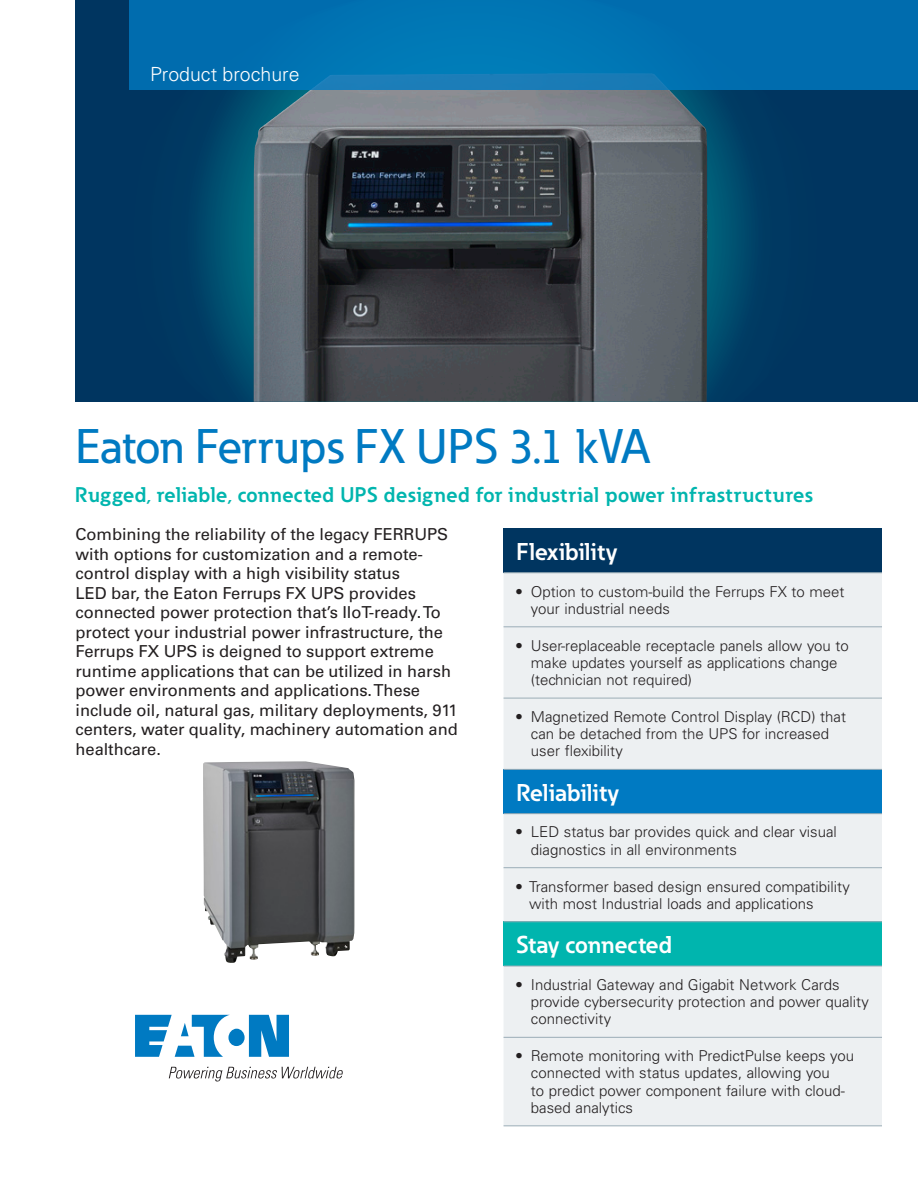
<style>
.page{position:relative;width:918px;height:1188px;background:#fff}
.page>*{position:absolute;margin:0;border:0;box-sizing:border-box;transform-origin:0 0}
._01_Headline___ADJ_C{font:500 48px "Eaton";color:#007ac2}
.t1{font:700 24px "Eaton";color:#fff}
._01_Headline___ADJ_C-2{font:700 21px "Eaton";letter-spacing:.02em;color:#00b5ae}
._00_Product{font:300 19.5px "Univers";color:#fff}
.t2{font:16.5px/19.5px "Univers LT Std";letter-spacing:-.005em;color:#231f20}
._03_Table_Body__8_pt{font:300 15px/17.2px "Univers LT Std";color:#231f20}
.s1{font-weight:700}
</style>
<div class="page">
<div style="left:76px;top:0;width:842px;height:402px;background:#003560"></div>
<svg style="left:194px;top:90px;width:564px;height:312px"></svg>
<img style="left:253px;top:90px;width:454px;height:312px">
<div style="left:504px;top:528px;width:378px;height:45px;background:#003560"></div>
<div style="left:504px;top:574px;width:378px;height:552px;background:#edf0f2"></div>
<div style="left:504px;top:769px;width:378px;height:45px;background:#007ac2"></div>
<div style="left:504px;top:922px;width:378px;height:44px;background:#00b5ae"></div>
<hr style="left:504px;top:573px;width:378px;height:1px;background:#9badb7">
<hr style="left:504px;top:627px;width:378px;height:1px;background:#9badb7">
<hr style="left:504px;top:698px;width:378px;height:1px;background:#9badb7">
<hr style="left:504px;top:769px;width:378px;height:1px;background:#9badb7">
<hr style="left:504px;top:813px;width:378px;height:1px;background:#9badb7">
<hr style="left:504px;top:867px;width:378px;height:1px;background:#9badb7">
<hr style="left:504px;top:921px;width:378px;height:1px;background:#9badb7">
<hr style="left:504px;top:966px;width:378px;height:1px;background:#9badb7">
<hr style="left:504px;top:1037px;width:378px;height:1px;background:#9badb7">
<hr style="left:504px;top:1126px;width:378px;height:1px;background:#9badb7">
<img style="left:203px;top:761px;width:111px;height:202px">
<svg style="left:129px;top:0;width:789px;height:90px;background:#0271b1"></svg>
<svg style="left:135px;top:1015px;width:154px;height:42px"></svg>
<svg style="left:169px;top:1067px;width:174px;height:14px"></svg>
<p class="_00_Product" style="left:150px;top:62px;width:151px">Product brochure</p>
<p class="_01_Headline___ADJ_C" style="left:76px;top:417px;width:575px">Eaton Ferrups FX UPS 3.1 kVA</p>
<p class="_01_Headline___ADJ_C-2" style="left:75px;top:481px;width:740px">Rugged, reliable, connected UPS designed for industrial power infrastructures</p>
<p class="t2" style="left:76px;top:525px;width:384px">Combining the reliability of the legacy FERRUPS with options for customization and a remote&shy;control display with a high visibility status<br>LED bar, the Eaton Ferrups FX UPS provides connected power protection that’s IIoT-ready. To protect your industrial power infrastructure, the Ferrups FX UPS is deigned to support extreme runtime applications that can be utilized in harsh power environments and applications. These include oil, natural gas, military deployments, 911 centers, water quality, machinery automation and healthcare.</p>
<p class="t1" style="left:517px;top:536px;width:102px">Flexibility</p>
<p class="_03_Table_Body__8_pt" style="left:531px;top:583px;width:315px;text-indent:-14px"><span class="s1">•</span> Option to custom-build the Ferrups FX to meet your industrial needs</p>
<p class="_03_Table_Body__8_pt" style="left:531px;top:637px;width:319px;text-indent:-14px"><span class="s1">•</span> User-replaceable receptacle panels allow you to make updates yourself as applications change (technician not required)</p>
<p class="_03_Table_Body__8_pt" style="left:531px;top:708px;width:317px;text-indent:-14px"><span class="s1">•</span> Magnetized Remote Control Display (RCD) that can be detached from the UPS for increased user flexibility</p>
<p class="t1" style="left:517px;top:777px;width:104px">Reliability</p>
<p class="_03_Table_Body__8_pt" style="left:531px;top:824px;width:308px;text-indent:-14px"><span class="s1">•</span> LED status bar provides quick and clear visual diagnostics in all environments</p>
<p class="_03_Table_Body__8_pt" style="left:529px;top:878px;width:322px;text-indent:-13px"><span class="s1">•</span> Transformer based design ensured compatibility with most Industrial loads and applications</p>
<p class="t1" style="left:517px;top:930px;width:157px">Stay connected</p>
<p class="_03_Table_Body__8_pt" style="left:531px;top:976px;width:340px;text-indent:-14px"><span class="s1">•</span> Industrial Gateway and Gigabit Network Cards provide cybersecurity protection and power quality connectivity</p>
<p class="_03_Table_Body__8_pt" style="left:531px;top:1047px;width:325px;text-indent:-14px"><span class="s1">•</span> Remote monitoring with PredictPulse keeps you connected with status updates, allowing you<br>to predict power component failure with cloud&shy;based analytics</p>
</div>
